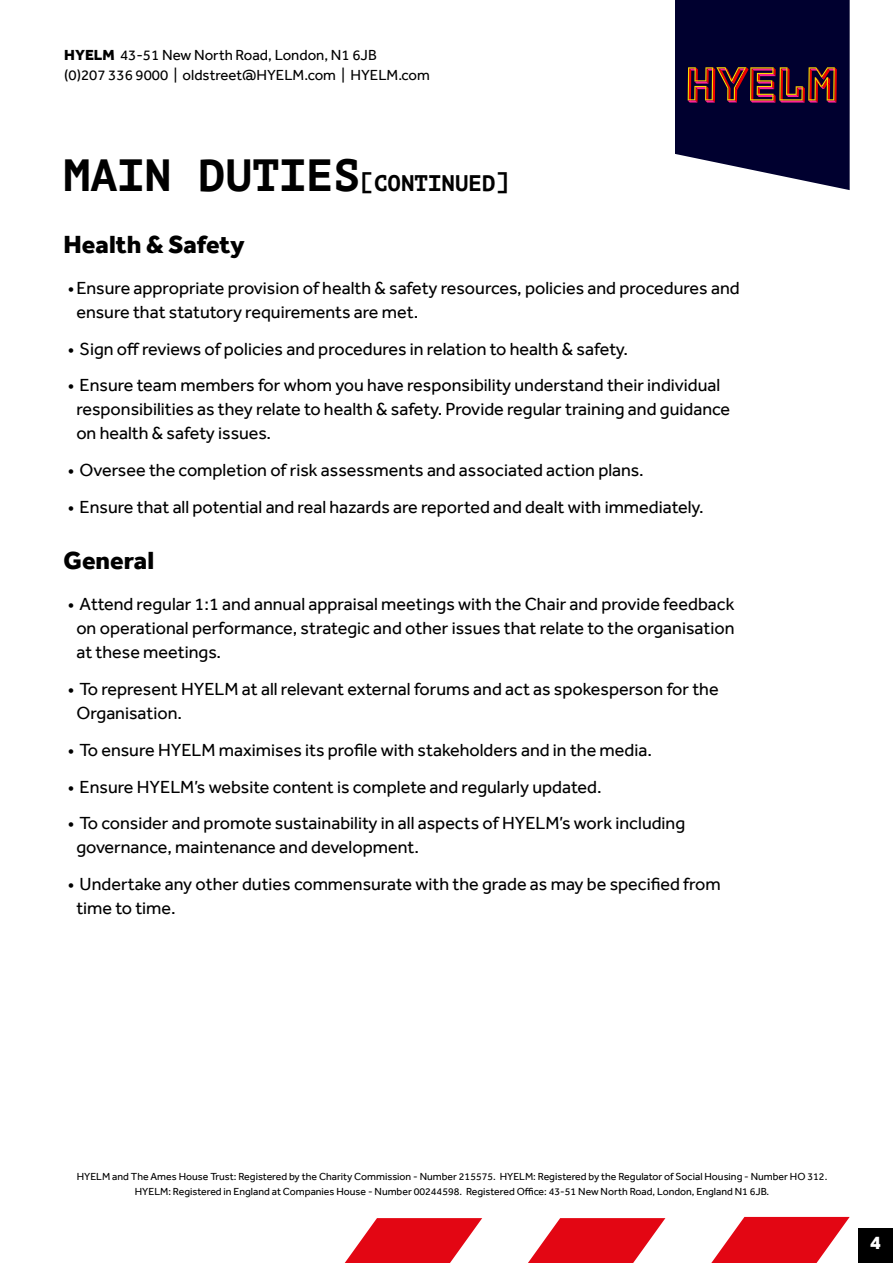
<style>
.page{position:relative;width:893px;height:1263px;background:#fff}
.page>*{position:absolute;margin:0;border:0;box-sizing:border-box;transform-origin:0 0}
.t1{font:800 25.5px "Effra";color:#000}
.t2{font:700 22.5px "PT Mono";color:#000}
.t3{font:800 19.5px "Effra";color:#fff}
.t4{font:18px/24px "Effra";color:#000}
.t5{font:15px/19.5px "Effra";color:#000}
.t6{font:10.5px/15px "Effra";color:#000;text-align:center}
.s1{font-weight:800}
.s2{font-size:45px}
</style>
<div class="page">
<div style="left:858px;top:1228px;width:35px;height:35px;background:#000"></div>
<svg style="left:675px;top:0;width:175px;height:190px;background:#281e41"></svg>
<svg style="left:528px;top:1218px;width:137px;height:45px"></svg>
<svg style="left:345px;top:1218px;width:137px;height:45px"></svg>
<svg style="left:711px;top:1217px;width:139px;height:46px"></svg>
<p class="t5" style="left:64px;top:45px;width:367px"><span class="s1">HYELM</span> 43-51 New North Road, London, N1 6JB<br>(0)207 336 9000 | oldstreet@HYELM.com | HYELM.com</p>
<p class="t2" style="left:64px;top:169px;width:447px"><span class="s2">MAIN DUTIES</span>[CONTINUED]</p>
<h1 class="t1" style="left:64px;top:229px;width:183px">Health &amp; Safety</h1>
<p class="t4" style="left:76px;top:276px;width:665px;text-indent:-8px">•Ensure appropriate provision of health &amp; safety resources, policies and procedures and ensure that statutory requirements are met.</p>
<p class="t4" style="left:68px;top:336px;width:562px">• Sign off reviews of policies and procedures in relation to health &amp; safety.</p>
<p class="t4" style="left:76px;top:373px;width:655px;text-indent:-8px">• Ensure team members for whom you have responsibility understand their individual responsibilities as they relate to health &amp; safety. Provide regular training and guidance on health &amp; safety issues.</p>
<p class="t4" style="left:68px;top:458px;width:577px">• Oversee the completion of risk assessments and associated action plans.</p>
<p class="t4" style="left:68px;top:495px;width:637px">• Ensure that all potential and real hazards are reported and dealt with immediately.</p>
<h1 class="t1" style="left:64px;top:545px;width:92px">General</h1>
<p class="t4" style="left:76px;top:592px;width:660px;text-align:justify;text-indent:-8px">• Attend regular 1:1 and annual appraisal meetings with the Chair and provide feedback on operational performance, strategic and other issues that relate to the organisation at these meetings.</p>
<p class="t4" style="left:76px;top:677px;width:644px;text-indent:-8px">• To represent HYELM at all relevant external forums and act as spokesperson for the<br>Organisation.</p>
<p class="t4" style="left:68px;top:738px;width:586px">• To ensure HYELM maximises its profile with stakeholders and in the media.</p>
<p class="t4" style="left:68px;top:774px;width:535px">• Ensure HYELM’s website content is complete and regularly updated.</p>
<p class="t4" style="left:76px;top:811px;width:610px;text-indent:-8px">• To consider and promote sustainability in all aspects of HYELM’s work including governance, maintenance and development.</p>
<p class="t4" style="left:76px;top:872px;width:646px;text-indent:-8px">• Undertake any other duties commensurate with the grade as may be specified from time to time.</p>
<p class="t6" style="left:77px;top:1169px;width:752px">HYELM and The Ames House Trust: Registered by the Charity Commission - Number 215575. HYELM: Registered by the Regulator of Social Housing - Number HO 312.<br>HYELM: Registered in England at Companies House - Number 00244598. Registered Office: 43-51 New North Road, London, England N1 6JB.</p>
<p class="t3" style="left:870px;top:1231px;width:12px">4</p>
</div>
